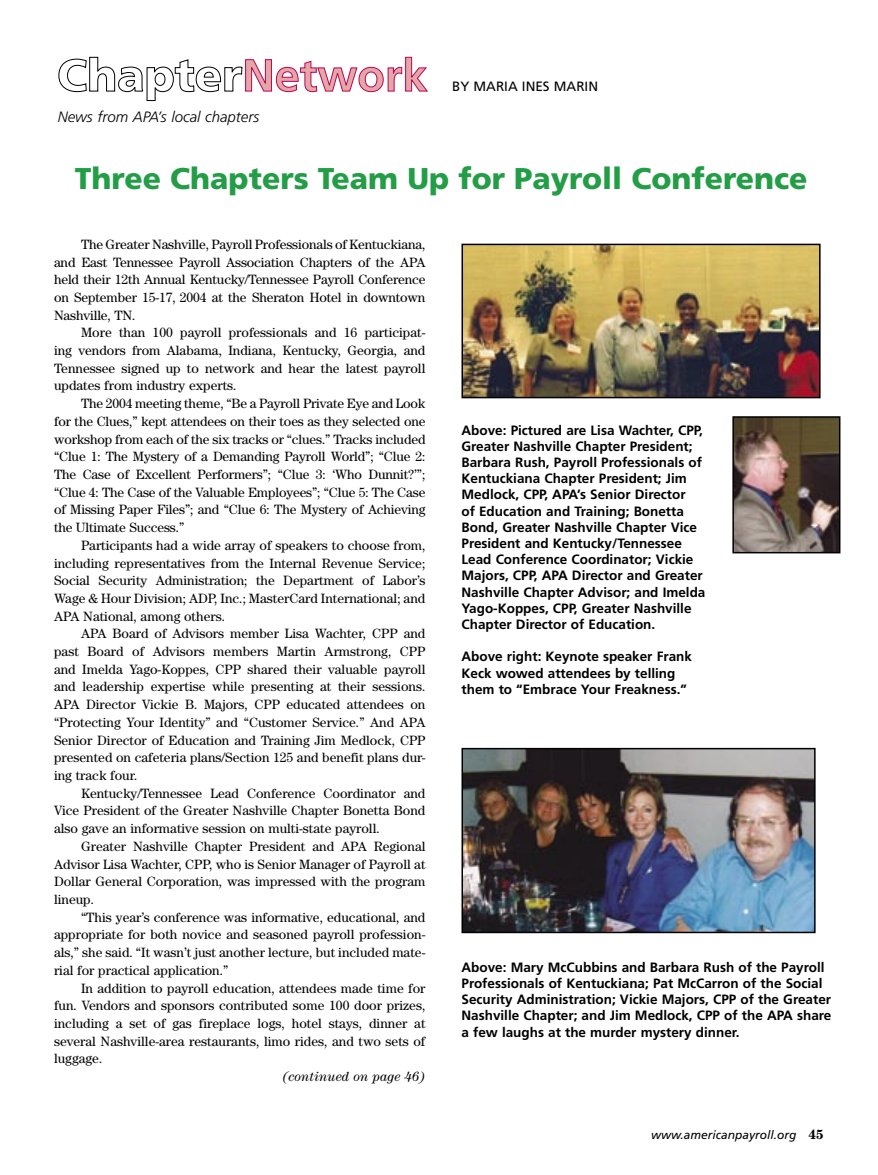
<style>
.page{position:relative;width:878px;height:1175px;background:#fff}
.page>*{position:absolute;margin:0;border:0;box-sizing:border-box;transform-origin:0 0}
.Column_Heads_02{font:900 30px "Frutiger LT Std";color:#239d46}
.t1{font:italic 300 15px "Frutiger LT Std";color:#000}
.Body_Text_Indent{font:13.5px/17.7px "Century Std";color:#000;text-align:justify}
.photocaps_02{font:700 13.5px/16.2px "Frutiger LT Std";color:#000}
.Body{font:italic 13.5px "Century Std";color:#000}
.Author_02{font:13.5px "Frutiger LT Std";color:#000}
.t2{font:italic 12px "Frutiger LT Std";color:#000}
.s1{font-family:"Century Std";font-weight:700;font-style:normal;font-size:13.5px}
</style>
<div class="page">
<svg style="left:58px;top:57px;width:370px;height:44px"></svg>
<img style="left:464px;top:247px;width:353px;height:148px">
<div style="left:461px;top:244px;width:359px;height:154px;border:2px solid #000"></div>
<img style="left:735px;top:419px;width:102px;height:131px">
<div style="left:732px;top:416px;width:108px;height:137px;border:2px solid #000"></div>
<img style="left:464px;top:751px;width:348px;height:179px">
<div style="left:461px;top:748px;width:354px;height:185px;border:2px solid #000"></div>
<p class="t1" style="left:58px;top:108px;width:203px">News from APA’s local chapters</p>
<p class="Author_02" style="left:452px;top:79px;width:147px">BY MARIA INES MARIN</p>
<p class="Column_Heads_02" style="left:75px;top:160px;width:734px">Three Chapters Team Up for Payroll Conference</p>
<p class="Body_Text_Indent" style="left:54px;top:235px;width:373px;text-indent:27px">The Greater Nashville, Payroll Professionals of Kentuckiana, and East Tennessee Payroll Association Chapters of the APA held their 12th Annual Kentucky/Tennessee Payroll Conference on September 15-17, 2004 at the Sheraton Hotel in downtown Nashville, TN.</p>
<p class="Body_Text_Indent" style="left:54px;top:324px;width:373px;text-indent:27px">More than 100 payroll professionals and 16 participat&shy;ing vendors from Alabama, Indiana, Kentucky, Georgia, and Tennessee signed up to network and hear the latest payroll updates from industry experts.</p>
<p class="Body_Text_Indent" style="left:54px;top:394px;width:373px;text-indent:27px">The 2004 meeting theme, “Be a Payroll Private Eye and Look for the Clues,” kept attendees on their toes as they selected one workshop from each of the six tracks or “clues.” Tracks included “Clue 1: The Mystery of a Demanding Payroll World”; “Clue 2:<br>The Case of Excellent Performers”; “Clue 3: ‘Who Dunnit?’”; “Clue 4: The Case of the Valuable Employees”; “Clue 5: The Case of Missing Paper Files”; and “Clue 6: The Mystery of Achieving the Ultimate Success.”</p>
<p class="Body_Text_Indent" style="left:54px;top:536px;width:373px;text-indent:27px">Participants had a wide array of speakers to choose from, including representatives from the Internal Revenue Service; Social Security Administration; the Department of Labor’s Wage &amp; Hour Division; ADP, Inc.; MasterCard International; and APA National, among others.</p>
<p class="Body_Text_Indent" style="left:54px;top:624px;width:373px;text-indent:27px">APA Board of Advisors member Lisa Wachter, CPP and past Board of Advisors members Martin Armstrong, CPP and Imelda Yago-Koppes, CPP shared their valuable payroll and leadership expertise while presenting at their sessions.<br>APA Director Vickie B. Majors, CPP educated attendees on “Protecting Your Identity” and “Customer Service.” And APA Senior Director of Education and Training Jim Medlock, CPP presented on cafeteria plans/Section 125 and benefit plans dur&shy;ing track four.</p>
<p class="Body_Text_Indent" style="left:54px;top:784px;width:373px;text-indent:27px">Kentucky/Tennessee Lead Conference Coordinator and Vice President of the Greater Nashville Chapter Bonetta Bond also gave an informative session on multi-state payroll.</p>
<p class="Body_Text_Indent" style="left:54px;top:837px;width:373px;text-indent:27px">Greater Nashville Chapter President and APA Regional Advisor Lisa Wachter, CPP, who is Senior Manager of Payroll at Dollar General Corporation, was impressed with the program lineup.</p>
<p class="Body_Text_Indent" style="left:54px;top:908px;width:373px;text-indent:27px">“This year’s conference was informative, educational, and appropriate for both novice and seasoned payroll profession&shy;als,” she said. “It wasn’t just another lecture, but included mate&shy;rial for practical application.”</p>
<p class="Body_Text_Indent" style="left:54px;top:978px;width:373px;text-indent:27px">In addition to payroll education, attendees made time for fun. Vendors and sponsors contributed some 100 door prizes, including a set of gas fireplace logs, hotel stays, dinner at several Nashville-area restaurants, limo rides, and two sets of luggage.</p>
<p class="Body" style="left:282px;top:1068px;width:144px">(continued on page 46)</p>
<p class="photocaps_02" style="left:461px;top:422px;width:245px">Above: Pictured are Lisa Wachter, CPP, Greater Nashville Chapter President; Barbara Rush, Payroll Professionals of Kentuckiana Chapter President; Jim Medlock, CPP, APA’s Senior Director<br>of Education and Training; Bonetta Bond, Greater Nashville Chapter Vice President and Kentucky/Tennessee Lead Conference Coordinator; Vickie Majors, CPP, APA Director and Greater Nashville Chapter Advisor; and Imelda Yago-Koppes, CPP, Greater Nashville Chapter Director of Education.</p>
<p class="photocaps_02" style="left:461px;top:648px;width:232px">Above right: Keynote speaker Frank<br>Keck wowed attendees by telling them to “Embrace Your Freakness.”</p>
<p class="photocaps_02" style="left:461px;top:959px;width:371px">Above: Mary McCubbins and Barbara Rush of the Payroll Professionals of Kentuckiana; Pat McCarron of the Social Security Administration; Vickie Majors, CPP of the Greater Nashville Chapter; and Jim Medlock, CPP of the APA share a few laughs at the murder mystery dinner.</p>
<p class="t2" style="left:651px;top:1127px;width:174px">www.americanpayroll.org <span class="s1">45</span></p>
</div>
